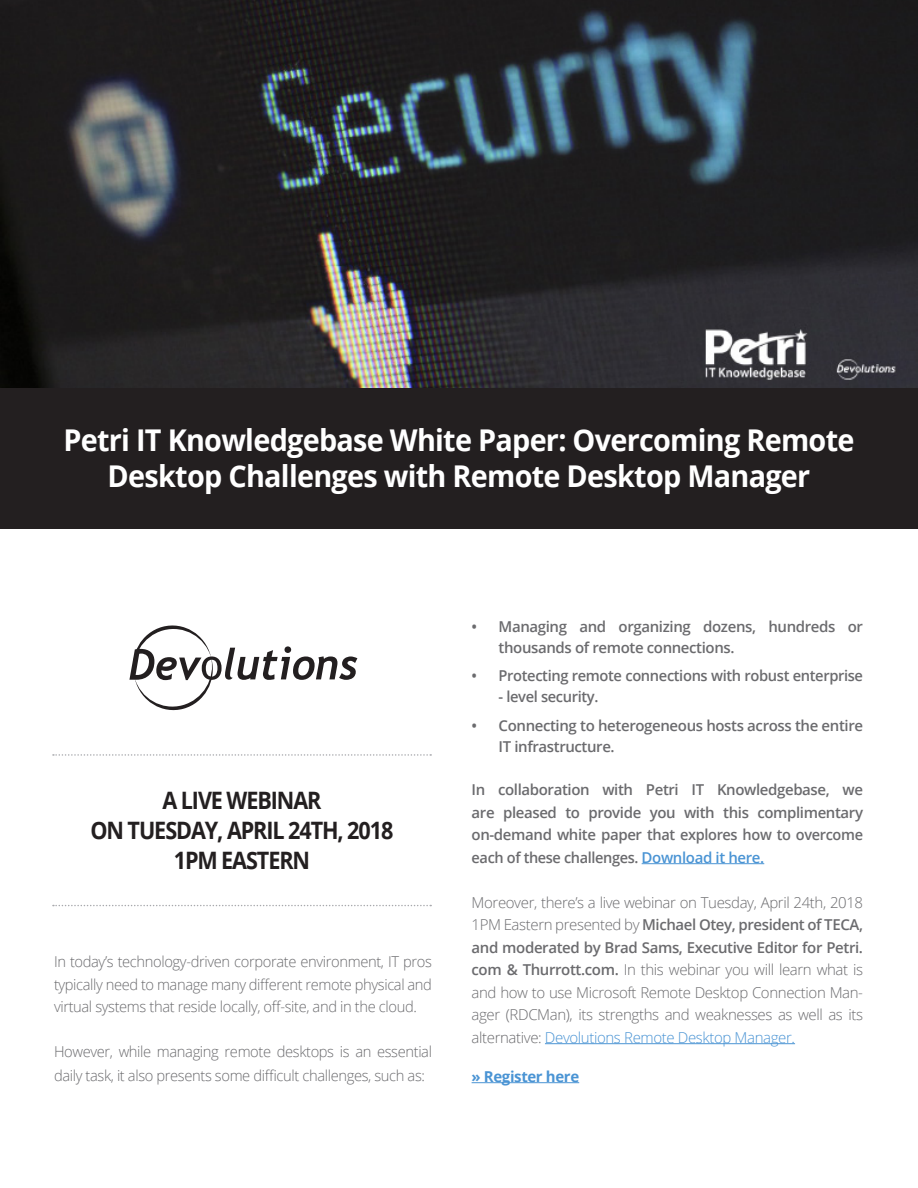
<style>
.page{position:relative;width:918px;height:1188px;background:#fff}
.page>*{position:absolute;margin:0;border:0;box-sizing:border-box;transform-origin:0 0}
.t1{font:700 30px/36px "Open Sans";letter-spacing:-.025em;color:#fff;text-align:center;scale:.96 1}
.t2{font:700 24px "Open Sans";letter-spacing:-.05em;color:#231f20;scale:.9 1}
.t3{font:300 15px/22.5px "Open Sans";letter-spacing:-.025em;color:#6b6b6e;text-align:justify}
.t4{font:600 15px/22.5px "Open Sans";letter-spacing:-.025em;color:#6b6b6e}
.t5{font:700 15px "Open Sans";letter-spacing:-.025em;color:#4a94d4}
.s1{color:#4a94d4}
.s2{font-weight:600}
</style>
<div class="page">
<img style="left:0;top:0;width:918px;height:389px">
<div style="left:0;top:389px;width:918px;height:140px;background:#231f20"></div>
<svg style="left:53px;top:905px;width:378px;height:1px"></svg>
<svg style="left:53px;top:754px;width:378px;height:2px"></svg>
<svg style="left:129px;top:625px;width:228px;height:86px"></svg>
<hr style="left:642px;top:863px;width:122px;height:1px;background:#4a94d4">
<hr style="left:545px;top:1043px;width:250px;height:1px;background:#4a94d4">
<hr style="left:472px;top:1082px;width:107px;height:1px;background:#4a94d4">
<p class="t1" style="left:64px;top:422px;width:825px">Petri IT Knowledgebase White Paper: Overcoming Remote<br>Desktop Challenges with Remote Desktop Manager</p>
<p class="t2" style="left:162px;top:784px;width:178px">A LIVE WEBINAR</p>
<p class="t2" style="left:91px;top:814px;width:338px">ON TUESDAY, APRIL 24TH, 2018</p>
<p class="t2" style="left:174px;top:844px;width:153px">1PM EASTERN</p>
<p class="t3" style="left:54px;top:950px;width:380px">In today’s technology-driven corporate environment, IT pros typically need to manage many different remote physical and virtual systems that reside locally, off-site, and in the cloud.</p>
<p class="t3" style="left:54px;top:1039px;width:380px;line-height:24px">However, while managing remote desktops is an essential daily task, it also presents some difficult challenges, such as:</p>
<p class="t4" style="left:499px;top:615px;width:366px;line-height:21px;text-indent:-27px">• Managing and organizing dozens, hundreds or thousands of remote connections.</p>
<p class="t4" style="left:472px;top:664px;width:393px">• Protecting remote connections with robust enterprise</p>
<p class="t4" style="left:499px;top:685px;width:101px">- level security.</p>
<p class="t4" style="left:499px;top:714px;width:366px;line-height:21px;text-indent:-27px">• Connecting to heterogeneous hosts across the entire<br>IT infrastructure.</p>
<p class="t4" style="left:472px;top:778px;width:393px;text-align:justify">In collaboration with Petri IT Knowledgebase, we are pleased to provide you with this complimentary on-demand white paper that explores how to overcome each of these challenges. <span class="s1">Download it here.</span></p>
<p class="t3" style="left:472px;top:890px;width:393px">Moreover, there’s a live webinar on Tuesday, April 24th, 2018<br>1PM Eastern presented by <span class="s2">Michael Otey, president of TECA, and moderated by Brad Sams, Executive Editor for Petri. com &amp; Thurrott.com.</span> In this webinar you will learn what is and how to use Microsoft Remote Desktop Connection Man&shy;ager (RDCMan), its strengths and weaknesses as well as its alternative: <span class="s1">Devolutions Remote Desktop Manager.</span></p>
<p class="t5" style="left:472px;top:1066px;width:109px">» Register here</p>
</div>
